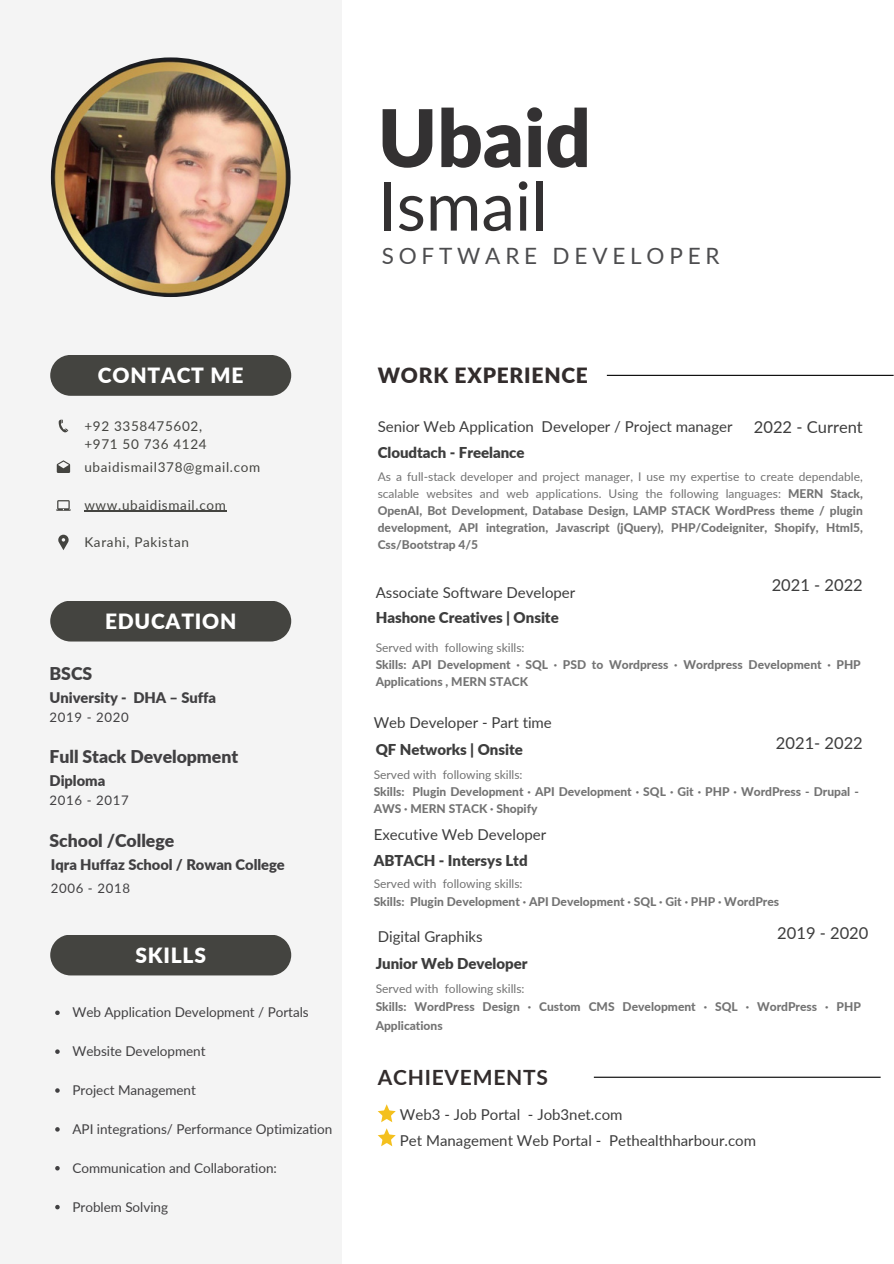
<style>
.page{position:relative;width:894px;height:1264px;background:#fff}
.page>*{position:absolute;margin:0;border:0;box-sizing:border-box;transform-origin:0 0}
.t1{font:900 79.5px "Lato";color:#333132}
.t2{font:67.5px "Lato";color:#333132}
.t3{font:22.5px "Lato";letter-spacing:.215em;color:#4d4d4f}
.t4{font:900 21px "Lato";letter-spacing:.035em;color:#fff}
.t5{font:900 21px "Lato";letter-spacing:.035em;color:#322c2c}
.t6{font:700 21px "Lato";letter-spacing:.035em;color:#322c2c}
.t7{font:900 17.55px "Lato";letter-spacing:-.005em;color:#414042}
.t8{font:16.5px "Lato";color:#3d3d3d}
.t9{font:15px "Lato";color:#3d3d3d}
.t10{font:900 15px "Lato";color:#3d3d3d}
.t11{font:900 14.7px "Lato";letter-spacing:-.005em;color:#414042}
.t12{font:13.5px "Lato";letter-spacing:-.005em;color:#414042}
.t13{font:13.5px "Lato";letter-spacing:.05em;color:#444440}
.t14{font:13.2px "Lato";letter-spacing:.045em;color:#414042}
.t15{font:800 12px/17px "Lato";color:#737373}
.t16{font:12px "Lato";color:#737373}
.s1{font-weight:400}
</style>
<div class="page">
<div style="left:0;top:0;width:341px;height:1263px;background:#f4f4f4"></div>
<div style="left:50px;top:355px;width:241px;height:41px;background:#444440"></div>
<div style="left:50px;top:601px;width:241px;height:40px;background:#444440"></div>
<div style="left:50px;top:935px;width:241px;height:40px;background:#444440"></div>
<svg style="left:58px;top:534px;width:10px;height:16px"></svg>
<svg style="left:56px;top:500px;width:15px;height:11px"></svg>
<svg style="left:57px;top:460px;width:13px;height:13px"></svg>
<svg style="left:59px;top:419px;width:9px;height:13px"></svg>
<hr style="left:606px;top:375px;width:287px;height:1px;background:#000">
<hr style="left:593px;top:1076px;width:287px;height:1px;background:#000">
<img style="left:51px;top:57px;width:239px;height:240px;border-radius:50%">
<svg style="left:377px;top:1104px;width:18px;height:18px"></svg>
<hr style="left:84px;top:511px;width:142px;height:1px;background:#444440">
<svg style="left:55px;top:1010px;width:5px;height:5px"></svg>
<svg style="left:55px;top:1049px;width:5px;height:4px"></svg>
<svg style="left:55px;top:1204px;width:5px;height:5px"></svg>
<svg style="left:55px;top:1127px;width:5px;height:4px"></svg>
<svg style="left:55px;top:1166px;width:5px;height:4px"></svg>
<svg style="left:55px;top:1088px;width:5px;height:4px"></svg>
<svg style="left:377px;top:1128px;width:18px;height:18px"></svg>
<p class="t4" style="left:98px;top:362px;width:147px">CONTACT ME</p>
<p class="t13" style="left:84px;top:417px;width:119px">+92 3358475602,</p>
<p class="t13" style="left:84px;top:435px;width:124px">+971 50 736 4124</p>
<p class="t13" style="left:84px;top:458px;width:177px">ubaidismail378@gmail.com</p>
<p class="t13" style="left:84px;top:496px;width:143px">www.ubaidismail.com</p>
<p class="t13" style="left:84px;top:533px;width:106px">Karahi, Pakistan</p>
<p class="t4" style="left:105px;top:608px;width:133px">EDUCATION</p>
<h5 class="t7" style="left:50px;top:662px;width:44px">BSCS</h5>
<p class="t11" style="left:50px;top:688px;width:168px">University - DHA – Suffa</p>
<h6 class="t14" style="left:50px;top:709px;width:81px">2019 - 2020</h6>
<p class="t7" style="left:50px;top:745px;width:190px">Full Stack Development</p>
<h3 class="t11" style="left:50px;top:771px;width:57px">Diploma</h3>
<p class="t14" style="left:50px;top:792px;width:81px">2016 - 2017</p>
<p class="t7" style="left:50px;top:829px;width:126px">School /College</p>
<p class="t11" style="left:51px;top:855px;width:235px">Iqra Huffaz School / Rowan College</p>
<p class="t14" style="left:51px;top:880px;width:81px">2006 - 2018</p>
<h6 class="t4" style="left:135px;top:942px;width:72px">SKILLS</h6>
<p class="t12" style="left:72px;top:1003px;width:238px">Web Application Development / Portals</p>
<p class="t12" style="left:72px;top:1042px;width:134px">Website Development</p>
<p class="t12" style="left:72px;top:1081px;width:125px">Project Management</p>
<p class="t12" style="left:72px;top:1120px;width:261px">API integrations/ Performance Optimization</p>
<p class="t12" style="left:72px;top:1159px;width:206px">Communication and Collaboration:</p>
<p class="t12" style="left:72px;top:1198px;width:97px">Problem Solving</p>
<p class="t1" style="left:377px;top:89px;width:215px">Ubaid</p>
<p class="t2" style="left:377px;top:164px;width:171px">Ismail</p>
<p class="t3" style="left:381px;top:242px;width:339px">SOFTWARE DEVELOPER</p>
<p class="t5" style="left:377px;top:362px;width:212px">WORK EXPERIENCE</p>
<p class="t8" style="left:753px;top:416px;width:110px">2022 - Current</p>
<h3 class="t9" style="left:377px;top:417px;width:356px">Senior Web Application Developer / Project manager</h3>
<p class="t15" style="left:377px;top:467px;width:486px;text-align:justify"><span class="s1">As a full-stack developer and project manager, I use my expertise to create dependable, scalable websites and web applications. Using the following languages:</span> MERN Stack, OpenAI, Bot Development, Database Design, LAMP STACK WordPress theme / plugin development, API integration, Javascript (jQuery), PHP/Codeigniter, Shopify, Html5, Css/Bootstrap 4/5</p>
<p class="t8" style="left:771px;top:574px;width:93px">2021 - 2022</p>
<p class="t10" style="left:375px;top:608px;width:184px">Hashone Creatives | Onsite</p>
<p class="t10" style="left:377px;top:443px;width:148px">Cloudtach - Freelance</p>
<p class="t9" style="left:375px;top:583px;width:201px">Associate Software Developer</p>
<p class="t16" style="left:375px;top:639px;width:150px">Served with following skills:</p>
<p class="t15" style="left:375px;top:655px;width:486px">Skills: API Development · SQL · PSD to Wordpress · Wordpress Development · PHP<br>Applications , MERN STACK</p>
<p class="t9" style="left:373px;top:713px;width:180px">Web Developer - Part time</p>
<p class="t10" style="left:375px;top:740px;width:149px">QF Networks | Onsite</p>
<p class="t16" style="left:373px;top:767px;width:150px">Served with following skills:</p>
<p class="t15" style="left:373px;top:783px;width:486px">Skills: Plugin Development · API Development · SQL · Git · PHP · WordPress - Drupal -<br>AWS · MERN STACK · Shopify</p>
<h1 class="t8" style="left:775px;top:733px;width:88px">2021- 2022</h1>
<h4 class="t9" style="left:373px;top:825px;width:174px">Executive Web Developer</h4>
<h2 class="t10" style="left:373px;top:851px;width:155px">ABTACH - Intersys Ltd</h2>
<p class="t16" style="left:373px;top:876px;width:150px">Served with following skills:</p>
<p class="t15" style="left:373px;top:893px;width:407px">Skills: Plugin Development · API Development · SQL · Git · PHP · WordPres</p>
<p class="t9" style="left:377px;top:927px;width:106px">Digital Graphiks</p>
<p class="t10" style="left:375px;top:954px;width:153px">Junior Web Developer</p>
<h3 class="t8" style="left:777px;top:922px;width:93px">2019 - 2020</h3>
<p class="t16" style="left:375px;top:981px;width:150px">Served with following skills:</p>
<p class="t15" style="left:375px;top:996px;width:486px;line-height:19px">Skills: WordPress Design · Custom CMS Development · SQL · WordPress · PHP<br>Applications</p>
<h3 class="t6" style="left:377px;top:1064px;width:172px">ACHIEVEMENTS</h3>
<p class="t9" style="left:400px;top:1105px;width:224px">Web3 - Job Portal - Job3net.com</p>
<p class="t9" style="left:400px;top:1131px;width:357px">Pet Management Web Portal - Pethealthharbour.com</p>
</div>
